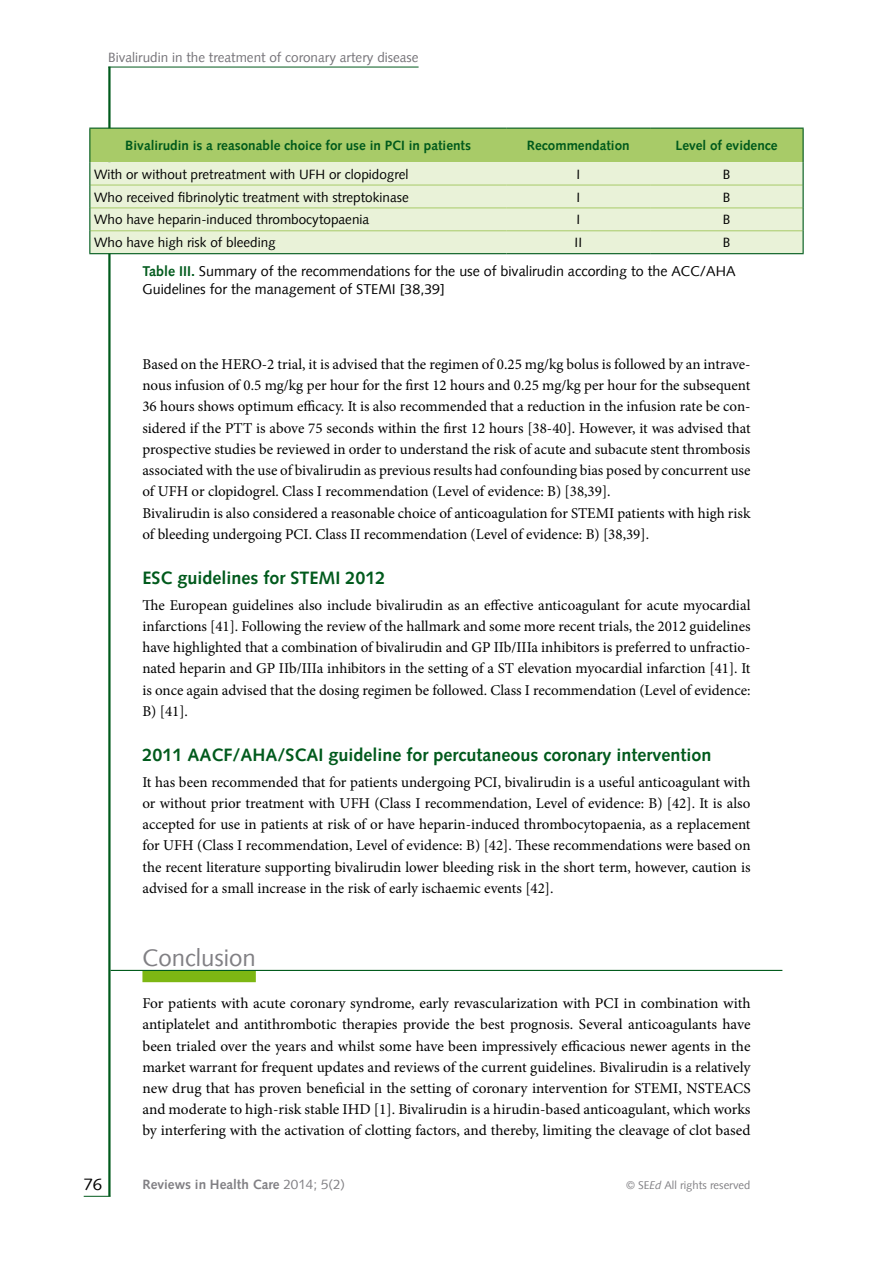
<style>
.page{position:relative;width:893px;height:1263px;background:#fff}
.page>*{position:absolute;margin:0;border:0;box-sizing:border-box;transform-origin:0 0}
.sottotitolo_1{font:24px "Syntax LT";color:#818084}
.sottotitolo_2{font:700 18px "Syntax LT";color:#005a1c}
.t1{font:16.5px "Syntax LT";color:#000}
.testo{font:15px/21.1px "Minion Pro";color:#000;text-align:justify}
.t2{font:14.25px/18.8px "Syntax LT";color:#000}
.t3{font:13.5px "Syntax LT";color:#000}
.t4{font:700 13.5px "Syntax LT";color:#005a1c}
.t5{font:13.5px "Syntax LT";color:#757378}
.t6{font:700 13.5px "Syntax LT";color:#818084}
.t7{font:11.25px "Syntax LT";color:#818084}
.s1{font-weight:700;color:#005a1c}
.s2{font-weight:400}
.s3{font-style:italic}
</style>
<div class="page">
<svg style="left:84px;top:1196px;width:27px;height:1px"></svg>
<hr style="left:108px;top:67px;width:3px;height:1129px;background:#005a1c">
<hr style="left:108px;top:67px;width:311px;height:1px;background:#005a1c">
<div style="left:142px;top:971px;width:114px;height:11px;background:#7db713"></div>
<hr style="left:111px;top:970px;width:671px;height:1px;background:#005a1c">
<hr style="left:650px;top:128px;width:154px;height:1px;background:#005a1c">
<hr style="left:89px;top:253px;width:417px;height:1px;background:#005a1c">
<hr style="left:506px;top:253px;width:144px;height:1px;background:#005a1c">
<hr style="left:650px;top:253px;width:154px;height:1px;background:#005a1c">
<svg style="left:89px;top:128px;width:714px;height:125px;background:#d4e5b6"></svg>
<hr style="left:802px;top:129px;width:2px;height:33px;background:#005a1c">
<hr style="left:802px;top:162px;width:2px;height:23px;background:#005a1c">
<hr style="left:802px;top:185px;width:2px;height:23px;background:#005a1c">
<hr style="left:802px;top:208px;width:2px;height:23px;background:#005a1c">
<hr style="left:802px;top:231px;width:2px;height:22px;background:#005a1c">
<p class="t5" style="left:108px;top:50px;width:312px">Bivalirudin in the treatment of coronary artery disease</p>
<p class="t4" style="left:125px;top:138px;width:347px">Bivalirudin is a reasonable choice for use in PCI in patients</p>
<p class="t4" style="left:527px;top:138px;width:104px">Recommendation</p>
<p class="t4" style="left:676px;top:138px;width:104px">Level of evidence</p>
<p class="t3" style="left:94px;top:166px;width:316px">With or without pretreatment with UFH or clopidogrel</p>
<p class="t3" style="left:576px;top:166px;width:5px">I</p>
<p class="t3" style="left:723px;top:166px;width:9px">B</p>
<p class="t3" style="left:94px;top:189px;width:316px">Who received fibrinolytic treatment with streptokinase</p>
<p class="t3" style="left:576px;top:189px;width:5px">I</p>
<p class="t3" style="left:723px;top:189px;width:9px">B</p>
<p class="t3" style="left:94px;top:212px;width:277px">Who have heparin-induced thrombocytopaenia</p>
<p class="t3" style="left:576px;top:212px;width:5px">I</p>
<p class="t3" style="left:723px;top:212px;width:9px">B</p>
<p class="t3" style="left:94px;top:235px;width:183px">Who have high risk of bleeding</p>
<p class="t3" style="left:575px;top:235px;width:9px">II</p>
<p class="t3" style="left:723px;top:235px;width:9px">B</p>
<p class="t2" style="left:142px;top:261px;width:595px"><span class="s1">Table III.</span> Summary of the recommendations for the use of bivalirudin according to the ACC/AHA<br>Guidelines for the management of STEMI [38,39]</p>
<p class="testo" style="left:142px;top:354px;width:610px">Based on the HERO-2 trial, it is advised that the regimen of 0.25 mg/kg bolus is followed by an intrave&shy;nous infusion of 0.5 mg/kg per hour for the first 12 hours and 0.25 mg/kg per hour for the subsequent 36 hours shows optimum efficacy. It is also recommended that a reduction in the infusion rate be con&shy;sidered if the PTT is above 75 seconds within the first 12 hours [38-40]. However, it was advised that prospective studies be reviewed in order to understand the risk of acute and subacute stent thrombosis associated with the use of bivalirudin as previous results had confounding bias posed by concurrent use of UFH or clopidogrel. Class I recommendation (Level of evidence: B) [38,39].</p>
<p class="testo" style="left:142px;top:502px;width:609px">Bivalirudin is also considered a reasonable choice of anticoagulation for STEMI patients with high risk of bleeding undergoing PCI. Class II recommendation (Level of evidence: B) [38,39].</p>
<p class="sottotitolo_2" style="left:142px;top:568px;width:245px">ESC guidelines for STEMI 2012</p>
<p class="testo" style="left:142px;top:594px;width:610px">The European guidelines also include bivalirudin as an effective anticoagulant for acute myocardial infarctions [41]. Following the review of the hallmark and some more recent trials, the 2012 guidelines have highlighted that a combination of bivalirudin and GP IIb/IIIa inhibitors is preferred to unfractio&shy;nated heparin and GP IIb/IIIa inhibitors in the setting of a ST elevation myocardial infarction [41]. It is once again advised that the dosing regimen be followed. Class I recommendation (Level of evidence:<br>B) [41].</p>
<p class="sottotitolo_2" style="left:142px;top:745px;width:571px">2011 AACF/AHA/SCAI guideline for percutaneous coronary intervention</p>
<p class="testo" style="left:142px;top:771px;width:610px">It has been recommended that for patients undergoing PCI, bivalirudin is a useful anticoagulant with or without prior treatment with UFH (Class I recommendation, Level of evidence: B) [42]. It is also accepted for use in patients at risk of or have heparin-induced thrombocytopaenia, as a replacement for UFH (Class I recommendation, Level of evidence: B) [42]. These recommendations were based on the recent literature supporting bivalirudin lower bleeding risk in the short term, however, caution is advised for a small increase in the risk of early ischaemic events [42].</p>
<p class="sottotitolo_1" style="left:142px;top:943px;width:115px">Conclusion</p>
<p class="testo" style="left:142px;top:993px;width:610px">For patients with acute coronary syndrome, early revascularization with PCI in combination with antiplatelet and antithrombotic therapies provide the best prognosis. Several anticoagulants have been trialed over the years and whilst some have been impressively efficacious newer agents in the market warrant for frequent updates and reviews of the current guidelines. Bivalirudin is a relatively new drug that has proven beneficial in the setting of coronary intervention for STEMI, NSTEACS and moderate to high-risk stable IHD [1]. Bivalirudin is a hirudin-based anticoagulant, which works by interfering with the activation of clotting factors, and thereby, limiting the cleavage of clot based</p>
<p class="t1" style="left:84px;top:1174px;width:20px">76</p>
<p class="t6" style="left:142px;top:1176px;width:204px">Reviews in Health Care <span class="s2">2014; 5(2)</span></p>
<p class="t7" style="left:626px;top:1178px;width:126px">© SE<span class="s3">Ed</span> All rights reserved</p>
</div>
